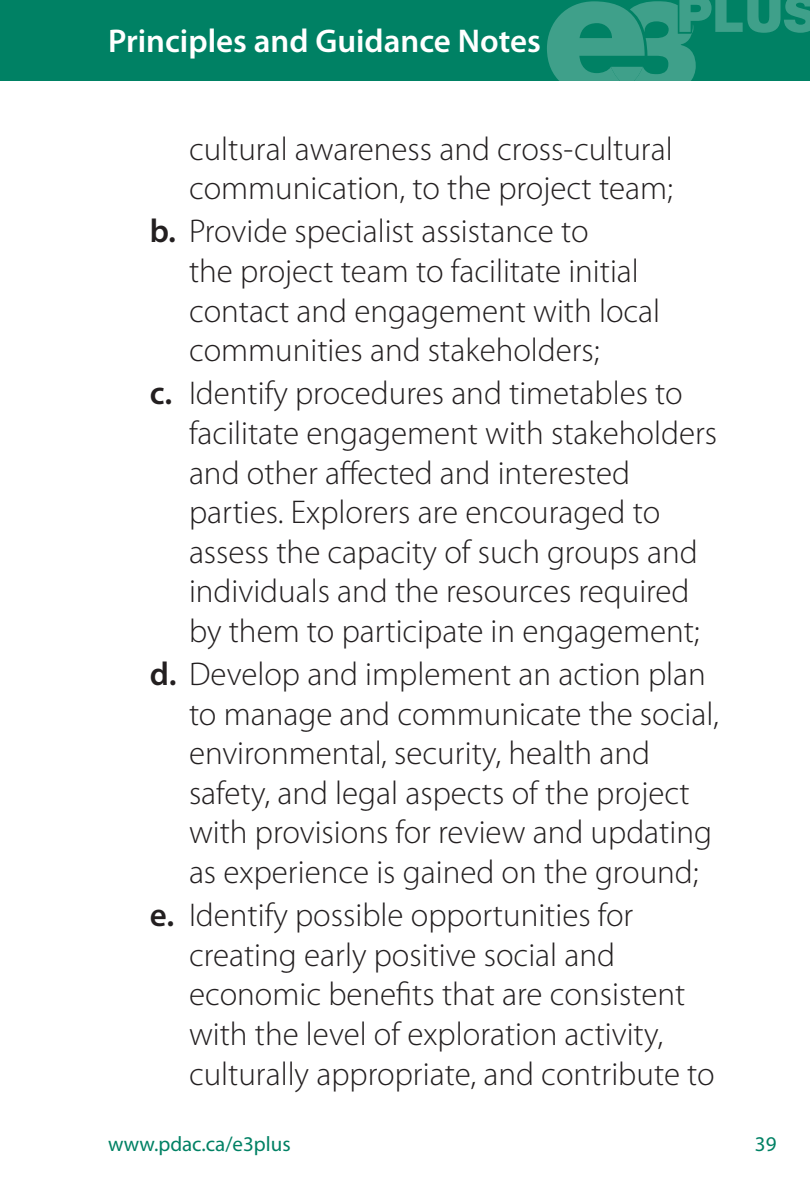
<style>
.page{position:relative;width:810px;height:1188px;background:#fff}
.page>*{position:absolute;margin:0;border:0;box-sizing:border-box;transform-origin:0 0}
.t1{font:300 33px/39.6px "Myriad Pro";color:#231f20}
.t2{font:600 33px "Myriad Pro";color:#fff}
.t3{font:21px "Myriad Pro";color:#008164}
.s1{font-weight:600}
</style>
<div class="page">
<div style="left:0;top:0;width:810px;height:81px;background:#008164"></div>
<svg style="left:547px;top:0;width:263px;height:81px"></svg>
<p class="t2" style="left:108px;top:22px;width:434px">Principles and Guidance Notes</p>
<p class="t1" style="left:189px;top:130px;width:485px">cultural awareness and cross-cultural communication, to the project team;</p>
<p class="t1" style="left:189px;top:212px;width:473px;text-indent:-39px"><span class="s1">b.</span> Provide specialist assistance to<br>the project team to facilitate initial contact and engagement with local communities and stakeholders;</p>
<p class="t1" style="left:189px;top:374px;width:530px;text-indent:-39px"><span class="s1">c.</span> Identify procedures and timetables to facilitate engagement with stakeholders and other affected and interested parties. Explorers are encouraged to assess the capacity of such groups and individuals and the resources required by them to participate in engagement;</p>
<p class="t1" style="left:189px;top:655px;width:531px;text-indent:-39px"><span class="s1">d.</span> Develop and implement an action plan to manage and communicate the social, environmental, security, health and safety, and legal aspects of the project with provisions for review and updating as experience is gained on the ground;</p>
<p class="t1" style="left:189px;top:896px;width:527px;text-indent:-39px"><span class="s1">e.</span> Identify possible opportunities for creating early positive social and economic benefits that are consistent with the level of exploration activity, culturally appropriate, and contribute to</p>
<p class="t3" style="left:108px;top:1133px;width:184px">www.pdac.ca/e3plus</p>
<p class="t3" style="left:755px;top:1133px;width:23px">39</p>
</div>
